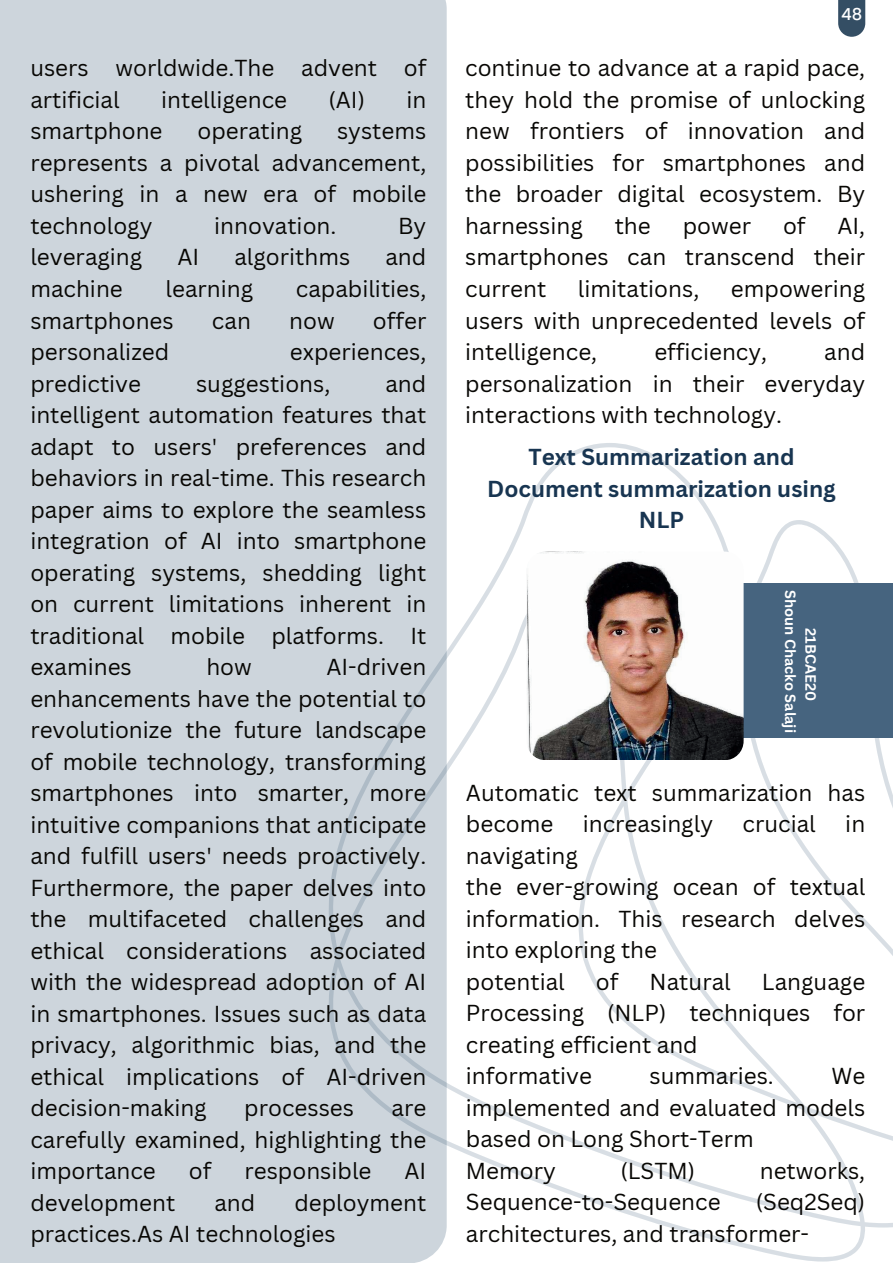
<style>
.page{position:relative;width:893px;height:1264px;background:#fff}
.page>*{position:absolute;margin:0;border:0;box-sizing:border-box;transform-origin:0 0}
.t1{font:22.5px/31.5px "Canva Sans";color:#080704;text-align:justify}
.t2{font:700 22.5px/31.5px "Canva Sans";color:#183551;text-align:center}
.t3{font:500 16.5px "Poppins";color:#fff}
.t4{font:700 14.55px/20.2px "Canva Sans";color:#fff;text-align:center}
</style>
<div class="page">
<div style="left:0;top:0;width:446px;height:1262px;background:#cdd5dc"></div>
<svg style="left:328px;top:443px;width:564px;height:818px"></svg>
<div style="left:838px;top:0;width:27px;height:37px;background:#344e64"></div>
<div style="left:701px;top:583px;width:191px;height:154px;background:#46647f"></div>
<img style="left:526px;top:551px;width:217px;height:208px;border-radius:19px">
<p class="t1" style="left:30px;top:53px;width:397px">users worldwide.The advent of artificial</p>
<p class="t1" style="left:161px;top:84px;width:127px">intelligence</p>
<p class="t1" style="left:328px;top:84px;width:38px">(AI)</p>
<p class="t1" style="left:406px;top:84px;width:21px">in</p>
<p class="t1" style="left:30px;top:116px;width:134px">smartphone</p>
<p class="t1" style="left:197px;top:116px;width:106px">operating</p>
<p class="t1" style="left:30px;top:116px;width:397px;text-indent:307px">systems represents a pivotal advancement, ushering in a new era of mobile technology</p>
<p class="t1" style="left:214px;top:210px;width:124px">innovation.</p>
<p class="t1" style="left:398px;top:210px;width:30px">By</p>
<p class="t1" style="left:30px;top:242px;width:113px">leveraging</p>
<p class="t1" style="left:177px;top:242px;width:23px">AI</p>
<p class="t1" style="left:234px;top:242px;width:117px">algorithms</p>
<p class="t1" style="left:385px;top:242px;width:42px">and</p>
<p class="t1" style="left:30px;top:273px;width:94px">machine</p>
<p class="t1" style="left:165px;top:273px;width:89px">learning</p>
<p class="t1" style="left:296px;top:273px;width:132px">capabilities,</p>
<p class="t1" style="left:30px;top:305px;width:145px">smartphones</p>
<p class="t1" style="left:212px;top:305px;width:40px">can</p>
<p class="t1" style="left:289px;top:305px;width:47px">now</p>
<p class="t1" style="left:373px;top:305px;width:55px">offer</p>
<p class="t1" style="left:30px;top:336px;width:140px">personalized</p>
<p class="t1" style="left:290px;top:336px;width:138px">experiences,</p>
<p class="t1" style="left:30px;top:368px;width:112px">predictive</p>
<p class="t1" style="left:196px;top:368px;width:136px">suggestions,</p>
<p class="t1" style="left:30px;top:368px;width:397px;text-indent:355px">and intelligent automation features that adapt to users' preferences and behaviors in real-time. This research paper aims to explore the seamless integration of AI into smartphone operating systems, shedding light on current limitations inherent in traditional mobile platforms. It examines</p>
<p class="t1" style="left:30px;top:651px;width:397px;text-indent:296px">AI-driven enhancements have the potential to revolutionize the future landscape of mobile technology, transforming smartphones into smarter, more intuitive companions that anticipate and fulfill users' needs proactively.<br>Furthermore, the paper delves into the multifaceted challenges and ethical considerations associated with the widespread adoption of AI in smartphones. Issues such as data privacy, algorithmic bias, and the ethical implications of AI-driven decision-making</p>
<p class="t1" style="left:206px;top:651px;width:47px">how</p>
<p class="t1" style="left:30px;top:1092px;width:397px;text-indent:361px">are carefully examined, highlighting the importance</p>
<p class="t1" style="left:244px;top:1092px;width:111px">processes</p>
<p class="t1" style="left:189px;top:1155px;width:24px">of</p>
<p class="t1" style="left:244px;top:1155px;width:128px">responsible</p>
<p class="t1" style="left:404px;top:1155px;width:23px">AI</p>
<p class="t1" style="left:30px;top:1187px;width:146px">development</p>
<p class="t1" style="left:214px;top:1187px;width:42px">and</p>
<p class="t1" style="left:30px;top:1187px;width:397px;text-indent:264px">deployment practices.As AI technologies</p>
<p class="t3" style="left:841px;top:4px;width:23px">48</p>
<p class="t1" style="left:465px;top:53px;width:401px">continue to advance at a rapid pace, they hold the promise of unlocking new frontiers of innovation and possibilities for smartphones and the broader digital ecosystem. By harnessing</p>
<p class="t1" style="left:614px;top:210px;width:38px">the</p>
<p class="t1" style="left:682px;top:210px;width:70px">power</p>
<p class="t1" style="left:783px;top:210px;width:24px">of</p>
<p class="t1" style="left:465px;top:210px;width:401px;text-indent:372px">AI, smartphones can transcend their current</p>
<p class="t1" style="left:465px;top:273px;width:401px;text-indent:266px">empowering users with unprecedented levels of intelligence,</p>
<p class="t1" style="left:578px;top:273px;width:123px">limitations,</p>
<p class="t1" style="left:654px;top:336px;width:114px">efficiency,</p>
<p class="t1" style="left:465px;top:336px;width:401px;text-indent:359px">and personalization in their everyday interactions with technology.</p>
<p class="t2" style="left:487px;top:441px;width:350px">Text Summarization and<br>Document summarization using<br>NLP</p>
<p class="t4" style="left:820px;top:590px;width:144px;rotate:90deg">21BCAE20<br>Shoun Chacko Salaji</p>
<p class="t1" style="left:466px;top:776px;width:401px">Automatic text summarization has become</p>
<p class="t1" style="left:582px;top:808px;width:132px">increasingly</p>
<p class="t1" style="left:742px;top:808px;width:75px">crucial</p>
<p class="t1" style="left:845px;top:808px;width:21px">in</p>
<p class="t1" style="left:466px;top:839px;width:401px;text-align:left">navigating<br>the ever-growing ocean of textual information. This research delves into exploring the<br>potential</p>
<p class="t1" style="left:596px;top:965px;width:24px">of</p>
<p class="t1" style="left:649px;top:965px;width:83px">Natural</p>
<p class="t1" style="left:466px;top:965px;width:401px;text-align:left;text-indent:296px">Language<br>Processing (NLP) techniques for creating efficient and<br>informative</p>
<p class="t1" style="left:649px;top:1060px;width:126px">summaries.</p>
<p class="t1" style="left:466px;top:1060px;width:401px;text-align:left;text-indent:365px">We implemented and evaluated models based on Long Short-Term<br>Memory</p>
<p class="t1" style="left:620px;top:1154px;width:76px">(LSTM)</p>
<p class="t1" style="left:759px;top:1154px;width:107px">networks,</p>
<p class="t1" style="left:466px;top:1186px;width:256px">Sequence-to-Sequence</p>
<p class="t1" style="left:466px;top:1186px;width:401px;text-indent:290px">(Seq2Seq) architectures, and transformer-</p>
</div>
